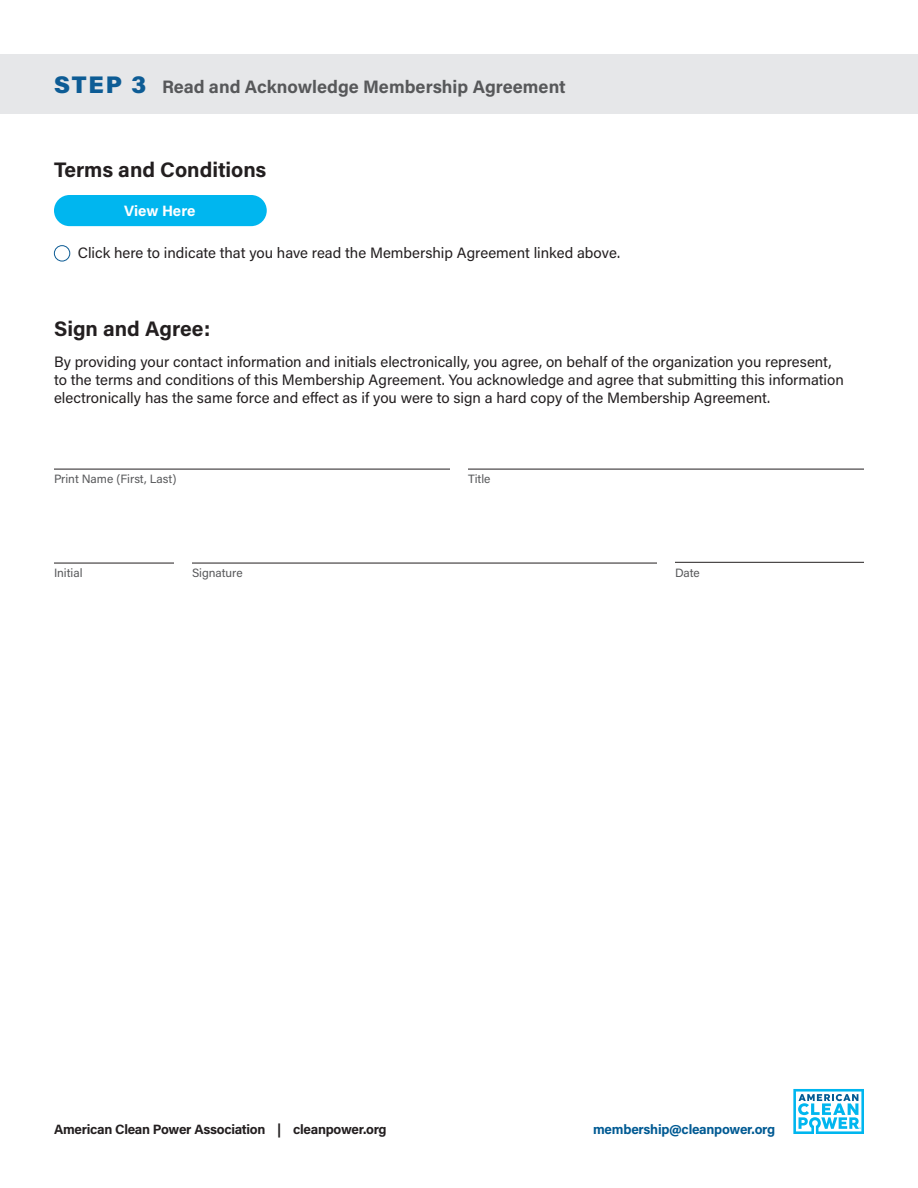
<style>
.page{position:relative;width:918px;height:1188px;background:#fff}
.page>*{position:absolute;margin:0;border:0;box-sizing:border-box;transform-origin:0 0}
.t1{font:700 21px "Acumin Pro";color:#231f20}
.t2{font:700 18px "Acumin Pro";color:#57585a}
.t3{font:15px/18px "Acumin Pro";color:#231f20}
.t4{font:700 15px "Acumin Pro";letter-spacing:-.005em;color:#fff}
.t5{font:700 13.5px "Acumin Pro";letter-spacing:-.02em;color:#231f20}
.t6{font:700 13.5px "Acumin Pro";letter-spacing:-.02em;color:#005a93}
.t7{font:12px "Acumin Pro";letter-spacing:-.005em;color:#57585a}
.s1{font-weight:900;font-size:24px;color:#0d5c95}
</style>
<div class="page">
<svg style="left:793px;top:1089px;width:71px;height:45px"></svg>
<div style="left:1px;top:54px;width:917px;height:60px;background:#e6e7e9"></div>
<div style="left:54px;top:245px;width:16px;height:16px;border:1px solid #0d5c95;border-radius:50%"></div>
<hr style="left:54px;top:469px;width:396px;height:1px;background:#231f20">
<hr style="left:54px;top:563px;width:120px;height:1px;background:#231f20">
<hr style="left:192px;top:563px;width:465px;height:1px;background:#231f20">
<hr style="left:468px;top:469px;width:396px;height:1px;background:#231f20">
<hr style="left:675px;top:562px;width:189px;height:1px;background:#231f20">
<div style="left:54px;top:195px;width:213px;height:31px;background:#00b6ef;border-radius:16px"></div>
<p class="t2" style="left:54px;top:74px;width:513px"><span class="s1">STEP 3</span> Read and Acknowledge Membership Agreement</p>
<p class="t1" style="left:54px;top:155px;width:214px">Terms and Conditions</p>
<p class="t4" style="left:124px;top:200px;width:73px">View Here</p>
<p class="t3" style="left:78px;top:244px;width:544px">Click here to indicate that you have read the Membership Agreement linked above.</p>
<p class="t1" style="left:54px;top:314px;width:158px">Sign and Agree:</p>
<p class="t3" style="left:54px;top:352px;width:791px">By providing your contact information and initials electronically, you agree, on behalf of the organization you represent, to the terms and conditions of this Membership Agreement. You acknowledge and agree that submitting this information electronically has the same force and effect as if you were to sign a hard copy of the Membership Agreement.</p>
<p class="t7" style="left:54px;top:471px;width:124px">Print Name (First, Last)</p>
<p class="t7" style="left:468px;top:471px;width:24px">Title</p>
<p class="t7" style="left:54px;top:565px;width:30px">Initial</p>
<p class="t7" style="left:192px;top:565px;width:52px">Signature</p>
<p class="t7" style="left:675px;top:565px;width:26px">Date</p>
<p class="t5" style="left:54px;top:1120px;width:334px">American Clean Power Association | cleanpower.org</p>
<p class="t6" style="left:593px;top:1120px;width:184px">membership@cleanpower.org</p>
</div>
